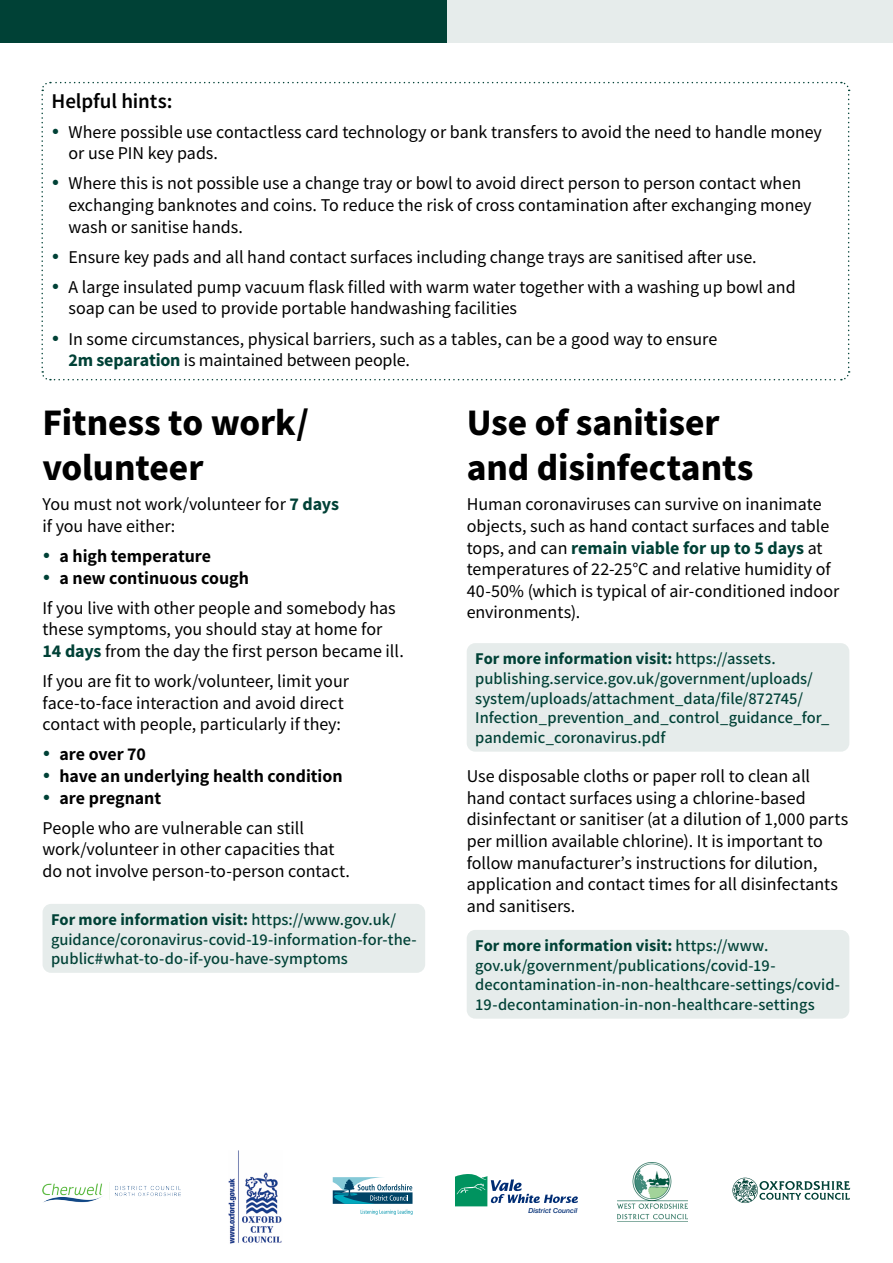
<style>
.page{position:relative;width:893px;height:1263px;background:#fff}
.page>*{position:absolute;margin:0;border:0;box-sizing:border-box;transform-origin:0 0}
.t1{font:37.5px/45px "Source Sans Variable";letter-spacing:.045em;color:#000}
.t2{font:21px "Source Sans Variable";letter-spacing:.03em;color:#000}
.t3{font:18px/21.6px "Source Sans Variable";letter-spacing:.02em;color:#000}
.t4{font:18px/21.6px "Source Sans Variable";letter-spacing:.04em;color:#000}
.t5{font:16.5px/19.8px "Source Sans Variable";letter-spacing:.03em;color:#004136}
.t6{font:italic 500 6.9px "Helvetica Neue";color:#002d74}
.s1{color:#004136}
</style>
<div class="page">
<img style="left:43px;top:1182px;width:137px;height:20px">
<img style="left:229px;top:1150px;width:53px;height:94px">
<svg style="left:333px;top:1177px;width:79px;height:37px"></svg>
<svg style="left:455px;top:1174px;width:123px;height:32px"></svg>
<img style="left:617px;top:1162px;width:70px;height:58px">
<svg style="left:732px;top:1178px;width:118px;height:25px"></svg>
<div style="left:446px;top:0;width:447px;height:43px;background:#e6eceb"></div>
<div style="left:0;top:0;width:446px;height:43px;background:#004136"></div>
<div style="left:43px;top:904px;width:382px;height:69px;background:#e6eceb;border-radius:9px"></div>
<div style="left:467px;top:643px;width:382px;height:109px;background:#e6eceb;border-radius:9px"></div>
<div style="left:467px;top:930px;width:382px;height:89px;background:#e6eceb;border-radius:9px"></div>
<svg style="left:41px;top:81px;width:809px;height:300px"></svg>
<p class="t2" style="left:51px;top:88px;width:121px">Helpful hints:</p>
<p class="t3" style="left:68px;top:121px;width:754px">Where possible use contactless card technology or bank transfers to avoid the need to handle money or use PIN key pads.</p>
<p class="t3" style="left:68px;top:173px;width:744px">Where this is not possible use a change tray or bowl to avoid direct person to person contact when exchanging banknotes and coins. To reduce the risk of cross contamination after exchanging money wash or sanitise hands.</p>
<p class="t3" style="left:68px;top:242px;width:728px;line-height:30.2px">Ensure key pads and all hand contact surfaces including change trays are sanitised after use.<br>A large insulated pump vacuum flask filled with warm water together with a washing up bowl and</p>
<p class="t3" style="left:68px;top:293px;width:650px;line-height:30.2px">soap can be used to provide portable handwashing facilities<br>In some circumstances, physical barriers, such as a tables, can be a good way to ensure</p>
<p class="t3" style="left:68px;top:349px;width:342px"><span class="s1">2m separation</span> is maintained between people.</p>
<h1 class="t1" style="left:43px;top:401px;width:269px">Fitness to work/ volunteer</h1>
<p class="t3" style="left:43px;top:494px;width:297px">You must not work/volunteer for <span class="s1">7 days </span>if you have either:</p>
<p class="t4" style="left:60px;top:545px;width:190px">a high temperature<br>a new continuous cough</p>
<p class="t3" style="left:43px;top:597px;width:362px">If you live with other people and somebody has these symptoms, you should stay at home for<br><span class="s1">14 days</span> from the day the first person became ill.</p>
<p class="t3" style="left:43px;top:670px;width:307px">If you are fit to work/volunteer, limit your face-to-face interaction and avoid direct contact with people, particularly if they:</p>
<p class="t4" style="left:59px;top:744px;width:284px">are over 70<br>have an underlying health condition are pregnant</p>
<p class="t3" style="left:42px;top:817px;width:308px">People who are vulnerable can still work/volunteer in other capacities that do not involve person-to-person contact.</p>
<p class="t5" style="left:51px;top:909px;width:367px">For more information visit: https://www.gov.uk/ guidance/coronavirus-covid-19-information-for-the&shy;public#what-to-do-if-you-have-symptoms</p>
<h1 class="t1" style="left:467px;top:401px;width:287px">Use of sanitiser and disinfectants</h1>
<p class="t3" style="left:467px;top:494px;width:373px">Human coronaviruses can survive on inanimate objects, such as hand contact surfaces and table tops, and can <span class="s1">remain viable for up to 5 days</span> at temperatures of 22-25°C and relative humidity of 40-50% (which is typical of air-conditioned indoor environments).</p>
<p class="t5" style="left:475px;top:649px;width:356px">For more information visit: https://assets. publishing.service.gov.uk/government/uploads/ system/uploads/attachment_data/file/872745/ Infection_prevention_and_control_guidance_for_ pandemic_coronavirus.pdf</p>
<p class="t3" style="left:467px;top:765px;width:383px">Use disposable cloths or paper roll to clean all hand contact surfaces using a chlorine-based disinfectant or sanitiser (at a dilution of 1,000 parts per million available chlorine). It is important to follow manufacturer’s instructions for dilution, application and contact times for all disinfectants and sanitisers.</p>
<p class="t5" style="left:475px;top:935px;width:366px">For more information visit: https://www. gov.uk/government/publications/covid-19- decontamination-in-non-healthcare-settings/covid-19-decontamination-in-non-healthcare-settings</p>
<p class="t6" style="left:528px;top:1206px;width:51px">District Council</p>
</div>
